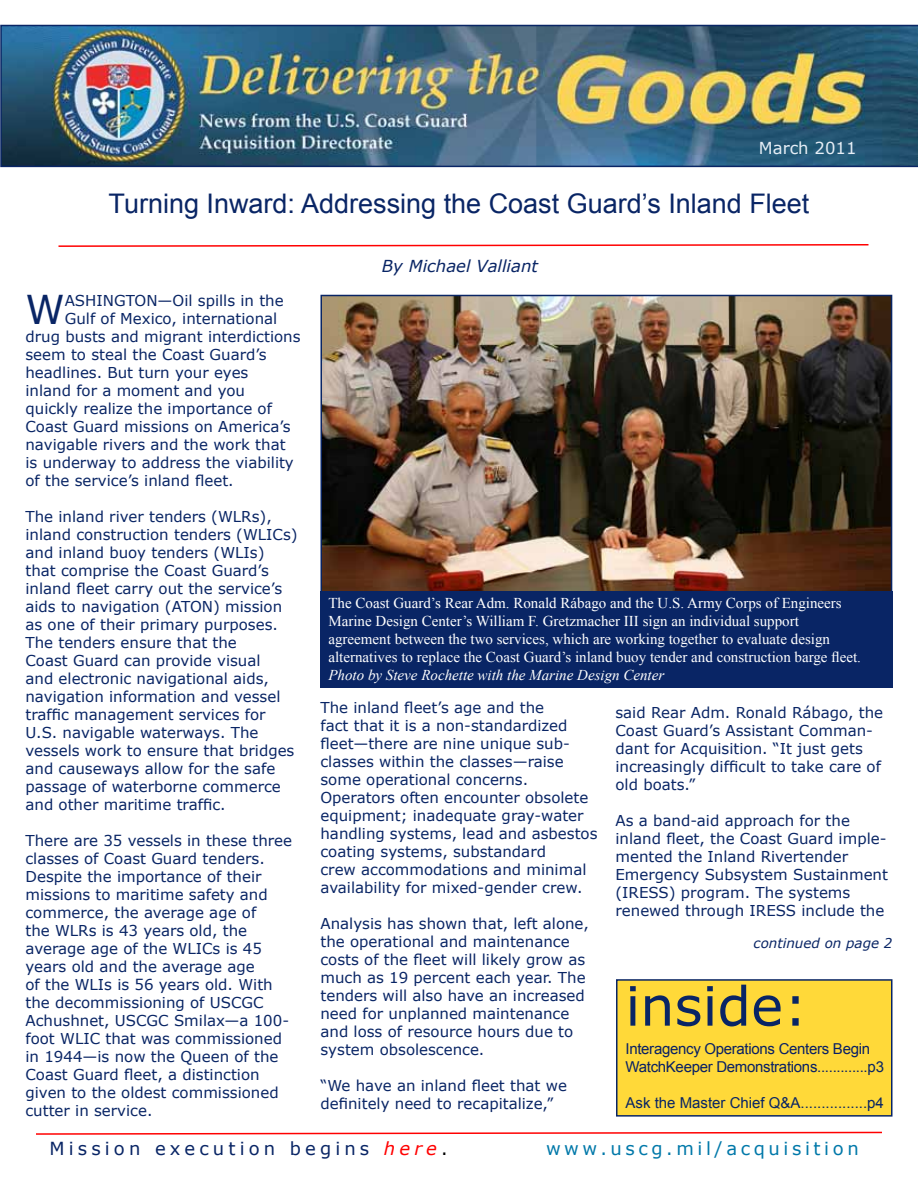
<style>
.page{position:relative;width:918px;height:1188px;background:#fff}
.page>*{position:absolute;margin:0;border:0;box-sizing:border-box;transform-origin:0 0}
.t1{font:54px "Verdana";color:#092565}
.t2{font:39.75px "Verdana";color:#092565}
.t3{font:27px "Arial";color:#092565}
.t4{font:18px "Verdana";letter-spacing:.23em;color:#092565}
.t5{font:18px "Verdana";letter-spacing:.2em;color:#0078a9}
.t6{font:italic 16.5px "Verdana";color:#092565}
.t7{font:16.5px "Verdana";color:#e6eef6}
.t8{font:15px/18px "Verdana";color:#092565}
.t9{font:15px/18px "Times New Roman";color:#fff}
.t10{font:15px/18px "Arial";letter-spacing:-.02em;color:#092065}
.t11{font:italic 15px "Times New Roman";color:#fff}
.t12{font:15px "Arial";color:#092565}
.t13{font:italic 13.5px "Verdana";color:#092565}
.s1{color:#092565}
.s2{font-style:italic;color:#f00}
.s3{color:#000}
</style>
<div class="page">
<img style="left:324px;top:298px;width:565px;height:293px">
<div style="left:321px;top:295px;width:571px;height:302px;border:2px solid #092565"></div>
<div style="left:616px;top:979px;width:276px;height:138px;background:#ffd939;border:2px solid #092565"></div>
<div style="left:321px;top:591px;width:572px;height:97px;background:#092565"></div>
<svg style="left:58px;top:244px;width:811px;height:3px"></svg>
<img style="left:0;top:25px;width:918px;height:142px">
<svg style="left:36px;top:1131px;width:846px;height:4px"></svg>
<p class="t7" style="left:759px;top:137px;width:99px">March 2011</p>
<h3 class="t3" style="left:109px;top:185px;width:702px">Turning Inward: Addressing the Coast Guard’s Inland Fleet</h3>
<h2 class="t2" style="left:26px;top:285px;width:41px">W</h2>
<p class="t8" style="left:65px;top:292px;width:220px">ASHINGTON—Oil spills in the</p>
<p class="t8" style="left:65px;top:310px;width:214px">Gulf of Mexico, international</p>
<p class="t8" style="left:25px;top:328px;width:277px">drug busts and migrant interdictions</p>
<p class="t8" style="left:25px;top:346px;width:243px">seem to steal the Coast Guard’s</p>
<p class="t8" style="left:25px;top:364px;width:224px">headlines. But turn your eyes</p>
<p class="t8" style="left:25px;top:382px;width:221px">inland for a moment and you</p>
<p class="t8" style="left:25px;top:400px;width:248px">quickly realize the importance of</p>
<p class="t8" style="left:25px;top:418px;width:267px">Coast Guard missions on America’s</p>
<p class="t8" style="left:25px;top:436px;width:262px">navigable rivers and the work that</p>
<p class="t8" style="left:25px;top:454px;width:270px">is underway to address the viability</p>
<p class="t8" style="left:25px;top:472px;width:210px">of the service’s inland fleet.</p>
<p class="t8" style="left:25px;top:508px;width:274px">The inland river tenders (WLRs), inland construction tenders (WLICs) and inland buoy tenders (WLIs) that comprise the Coast Guard’s inland fleet carry out the service’s aids to navigation (ATON) mission as one of their primary purposes.<br>The tenders ensure that the<br>Coast Guard can provide visual<br>and electronic navigational aids, navigation information and vessel traffic management services for<br>U.S. navigable waterways. The vessels work to ensure that bridges and causeways allow for the safe passage of waterborne commerce and other maritime traffic.</p>
<p class="t8" style="left:25px;top:832px;width:268px">There are 35 vessels in these three classes of Coast Guard tenders.<br>Despite the importance of their missions to maritime safety and commerce, the average age of<br>the WLRs is 43 years old, the average age of the WLICs is 45 years old and the average age<br>of the WLIs is 56 years old. With the decommissioning of USCGC<br>Achushnet, USCGC Smilax—a 100- foot WLIC that was commissioned in 1944—is now the Queen of the<br>Coast Guard fleet, a distinction given to the oldest commissioned cutter in service.</p>
<p class="t6" style="left:382px;top:255px;width:158px">By Michael Valliant</p>
<p class="t9" style="left:328px;top:594px;width:534px">The Coast Guard’s Rear Adm. Ronald Rábago and the U.S. Army Corps of Engineers Marine Design Center’s William F. Gretzmacher III sign an individual support agreement between the two services, which are working together to evaluate design alternatives to replace the Coast Guard’s inland buoy tender and construction barge fleet.</p>
<p class="t11" style="left:328px;top:664px;width:337px">Photo by Steve Rochette with the Marine Design Center</p>
<p class="t8" style="left:321px;top:699px;width:279px">The inland fleet’s age and the<br>fact that it is a non-standardized fleet—there are nine unique sub&shy;classes within the classes—raise some operational concerns.<br>Operators often encounter obsolete equipment; inadequate gray-water handling systems, lead and asbestos coating systems, substandard<br>crew accommodations and minimal availability for mixed-gender crew.</p>
<p class="t8" style="left:321px;top:915px;width:270px">Analysis has shown that, left alone, the operational and maintenance costs of the fleet will likely grow as much as 19 percent each year. The tenders will also have an increased need for unplanned maintenance and loss of resource hours due to system obsolescence.</p>
<p class="t8" style="left:321px;top:1077px;width:248px">“We have an inland fleet that we definitely need to recapitalize,”</p>
<p class="t8" style="left:615px;top:704px;width:269px">said Rear Adm. Ronald Rábago, the<br>Coast Guard’s Assistant Comman&shy;dant for Acquisition. “It just gets increasingly difficult to take care of old boats.”</p>
<p class="t8" style="left:615px;top:812px;width:274px">As a band-aid approach for the inland fleet, the Coast Guard imple&shy;mented the Inland Rivertender<br>Emergency Subsystem Sustainment (IRESS) program. The systems renewed through IRESS include the</p>
<p class="t13" style="left:754px;top:934px;width:140px">continued on page 2</p>
<h1 class="t1" style="left:626px;top:972px;width:184px">inside:</h1>
<p class="t10" style="left:626px;top:1040px;width:260px">Interagency Operations Centers Begin<br>WatchKeeper Demonstrations.............<span class="s1">p3</span></p>
<p class="t12" style="left:626px;top:1093px;width:260px">Ask the Master Chief Q&amp;A................p4</p>
<p class="t4" style="left:50px;top:1137px;width:400px">Mission execution begins <span class="s2">here</span><span class="s3">.</span></p>
<p class="t5" style="left:546px;top:1137px;width:314px">www.uscg.mil/acquisition</p>
</div>
